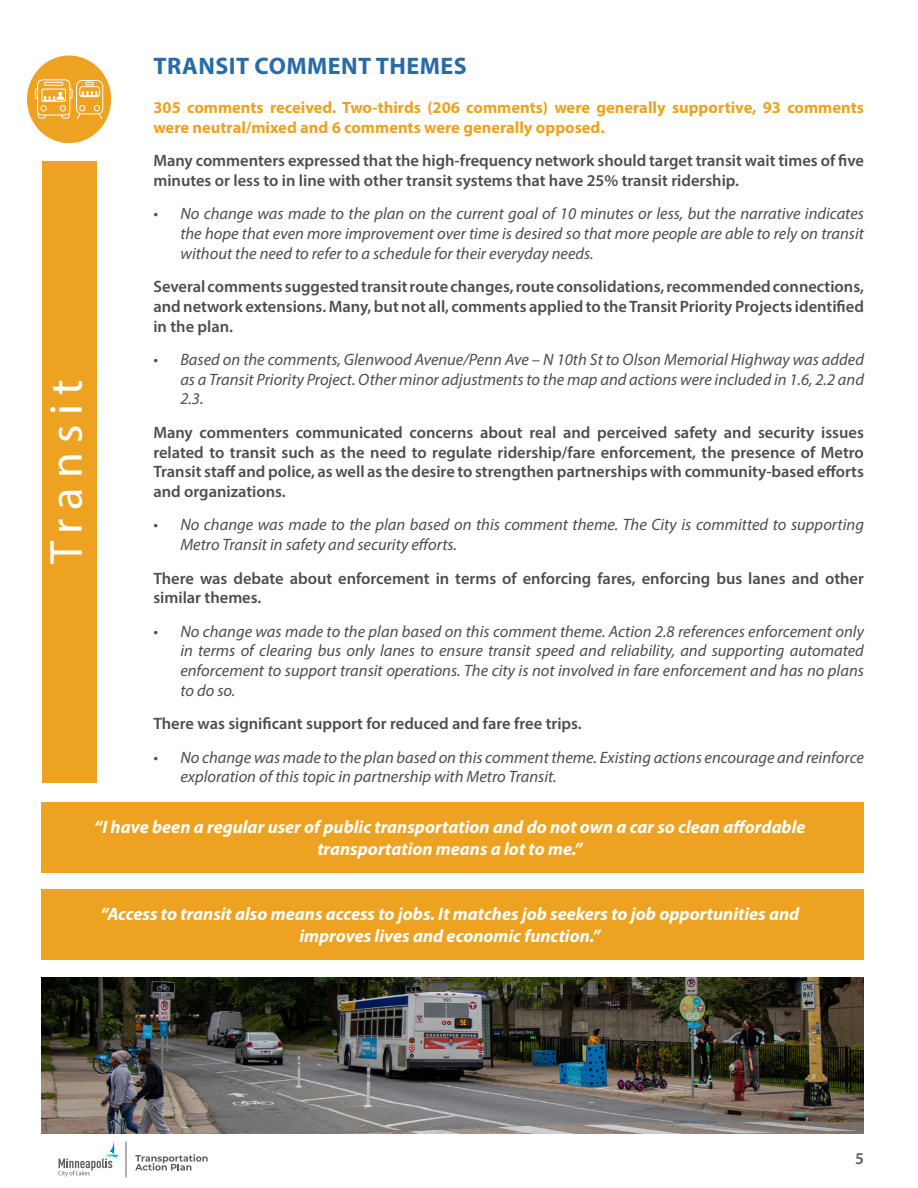
<style>
.page{position:relative;width:918px;height:1188px;background:#fff}
.page>*{position:absolute;margin:0;border:0;box-sizing:border-box;transform-origin:0 0}
.t1{font:46.5px "Myriad Pro";letter-spacing:.2em;color:#fff}
.t2{font:700 24px "Myriad Pro";letter-spacing:.02em;color:#296ba8}
.t3{font:italic 700 18px/21.6px "Myriad Pro";color:#fff;text-align:center}
.t4{font:italic 16.5px/19.8px "Myriad Pro";color:#4d4d4d;text-align:justify}
.t5{font:600 16.5px/19.8px "Myriad Pro";color:#4d4d4d}
.t6{font:700 16.5px/19.8px "Myriad Pro";color:#eda321}
.t7{font:600 16.5px "Myriad Pro";color:#5e5e61}
</style>
<div class="page">
<div style="left:41px;top:802px;width:823px;height:71px;background:#eda321"></div>
<div style="left:41px;top:889px;width:823px;height:71px;background:#eda321"></div>
<div style="left:42px;top:161px;width:55px;height:621px;background:#eda321"></div>
<svg style="left:58px;top:1142px;width:61px;height:35px"></svg>
<hr style="left:126px;top:1142px;width:1px;height:35px;background:#5e5e61">
<svg style="left:135px;top:1154px;width:73px;height:17px"></svg>
<div style="left:27px;top:55px;width:84px;height:88px;background:#eda321;border-radius:50%"></div>
<svg style="left:35px;top:79px;width:69px;height:41px"></svg>
<img style="left:42px;top:977px;width:822px;height:157px">
<h1 class="t1" style="left:38px;top:564px;width:186px;rotate:-90deg">Transit</h1>
<h2 class="t2" style="left:154px;top:50px;width:315px">TRANSIT COMMENT THEMES</h2>
<p class="t6" style="left:153px;top:97px;width:712px">305 comments received. Two-thirds (206 comments) were generally supportive, 93 comments were neutral/mixed and 6 comments were generally opposed.</p>
<p class="t5" style="left:153px;top:150px;width:712px">Many commenters expressed that the high-frequency network should target transit wait times of five minutes or less to in line with other transit systems that have 25% transit ridership.</p>
<p class="t4" style="left:180px;top:203px;width:685px;text-indent:-27px">• No change was made to the plan on the current goal of 10 minutes or less, but the narrative indicates the hope that even more improvement over time is desired so that more people are able to rely on transit without the need to refer to a schedule for their everyday needs.</p>
<p class="t5" style="left:153px;top:276px;width:712px;text-align:justify">Several comments suggested transit route changes, route consolidations, recommended connections, and network extensions. Many, but not all, comments applied to the Transit Priority Projects identified in the plan.</p>
<p class="t4" style="left:180px;top:349px;width:685px;text-indent:-27px">• Based on the comments, Glenwood Avenue/Penn Ave – N 10th St to Olson Memorial Highway was added as a Transit Priority Project. Other minor adjustments to the map and actions were included in 1.6, 2.2 and 2.3.</p>
<p class="t5" style="left:153px;top:422px;width:712px;text-align:justify">Many commenters communicated concerns about real and perceived safety and security issues related to transit such as the need to regulate ridership/fare enforcement, the presence of Metro Transit staff and police, as well as the desire to strengthen partnerships with community-based efforts and organizations.</p>
<p class="t4" style="left:180px;top:515px;width:685px;text-indent:-27px">• No change was made to the plan based on this comment theme. The City is committed to supporting<br>Metro Transit in safety and security efforts.</p>
<p class="t5" style="left:153px;top:568px;width:712px">There was debate about enforcement in terms of enforcing fares, enforcing bus lanes and other similar themes.</p>
<p class="t4" style="left:180px;top:621px;width:685px;text-indent:-27px">• No change was made to the plan based on this comment theme. Action 2.8 references enforcement only in terms of clearing bus only lanes to ensure transit speed and reliability, and supporting automated enforcement to support transit operations. The city is not involved in fare enforcement and has no plans to do so.</p>
<p class="t5" style="left:153px;top:713px;width:430px">There was significant support for reduced and fare free trips.</p>
<p class="t4" style="left:180px;top:747px;width:685px;text-indent:-27px">• No change was made to the plan based on this comment theme. Existing actions encourage and reinforce exploration of this topic in partnership with Metro Transit.</p>
<p class="t3" style="left:94px;top:816px;width:713px">“I have been a regular user of public transportation and do not own a car so clean affordable transportation means a lot to me.”</p>
<p class="t3" style="left:100px;top:903px;width:700px">“Access to transit also means access to jobs. It matches job seekers to job opportunities and improves lives and economic function.”</p>
<p class="t7" style="left:855px;top:1148px;width:10px">5</p>
</div>
